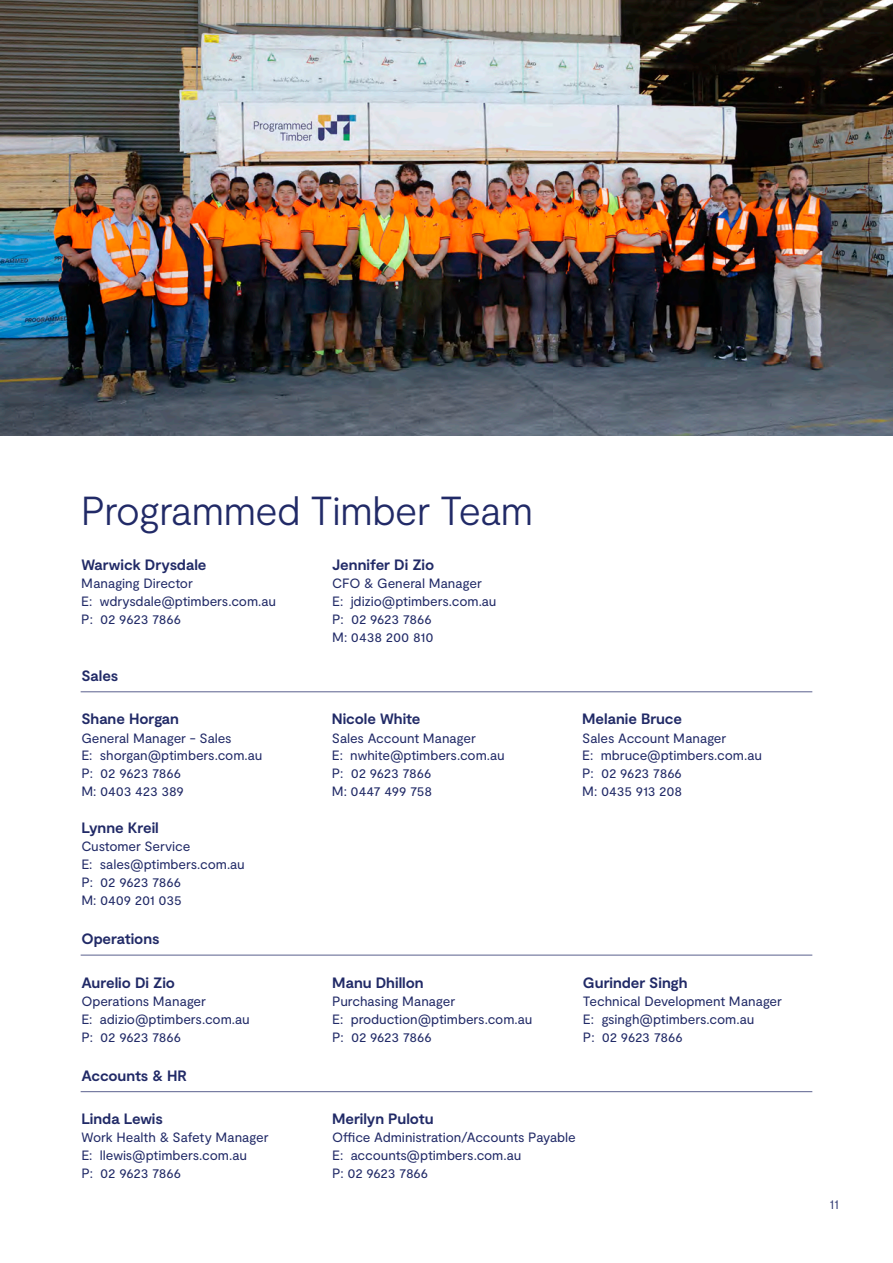
<style>
.page{position:relative;width:893px;height:1263px;background:#fff}
.page>*{position:absolute;margin:0;border:0;box-sizing:border-box;transform-origin:0 0}
.t1{font:300 40.5px "Moderat";letter-spacing:-.03em;color:#212a67}
.t2{font:700 15px "Moderat";letter-spacing:-.005em;color:#212a67}
.t3{font:13.5px/18px "Moderat";letter-spacing:-.005em;color:#212a67}
.t4{font:300 13.5px "Moderat";color:#212a67}
</style>
<div class="page">
<img style="left:0;top:0;width:893px;height:435px">
<hr style="left:81px;top:955px;width:731px;height:1px;background:#212a67">
<hr style="left:81px;top:691px;width:731px;height:1px;background:#212a67">
<hr style="left:81px;top:1091px;width:731px;height:1px;background:#212a67">
<h1 class="t1" style="left:81px;top:487px;width:454px">Programmed Timber Team</h1>
<h3 class="t2" style="left:81px;top:556px;width:127px">Warwick Drysdale</h3>
<h3 class="t3" style="left:81px;top:575px;width:113px">Managing Director</h3>
<p class="t3" style="left:81px;top:593px;width:196px">E: wdrysdale@ptimbers.com.au</p>
<p class="t3" style="left:81px;top:611px;width:101px">P: 02 9623 7866</p>
<h3 class="t2" style="left:81px;top:667px;width:38px">Sales</h3>
<h3 class="t2" style="left:81px;top:710px;width:99px">Shane Horgan</h3>
<h3 class="t3" style="left:81px;top:729px;width:152px">General Manager - Sales</h3>
<p class="t3" style="left:81px;top:747px;width:182px">E: shorgan@ptimbers.com.au<br>P: 02 9623 7866<br>M: 0403 423 389</p>
<h3 class="t2" style="left:81px;top:819px;width:79px">Lynne Kreil</h3>
<h3 class="t3" style="left:81px;top:838px;width:111px">Customer Service</h3>
<p class="t3" style="left:81px;top:856px;width:165px">E: sales@ptimbers.com.au<br>P: 02 9623 7866<br>M: 0409 201 035</p>
<h3 class="t2" style="left:81px;top:930px;width:80px">Operations</h3>
<h3 class="t2" style="left:81px;top:974px;width:95px">Aurelio Di Zio</h3>
<h3 class="t3" style="left:81px;top:992px;width:126px">Operations Manager</h3>
<p class="t3" style="left:81px;top:1010px;width:170px">E: adizio@ptimbers.com.au<br>P: 02 9623 7866</p>
<h3 class="t2" style="left:81px;top:1066px;width:107px">Accounts &amp; HR</h3>
<h3 class="t2" style="left:81px;top:1110px;width:83px">Linda Lewis</h3>
<h3 class="t3" style="left:81px;top:1129px;width:189px">Work Health &amp; Safety Manager</h3>
<p class="t3" style="left:81px;top:1147px;width:167px">E: llewis@ptimbers.com.au<br>P: 02 9623 7866</p>
<h3 class="t2" style="left:332px;top:556px;width:104px">Jennifer Di Zio</h3>
<h3 class="t3" style="left:332px;top:575px;width:151px">CFO &amp; General Manager</h3>
<p class="t3" style="left:332px;top:593px;width:166px">E: jdizio@ptimbers.com.au<br>P: 02 9623 7866</p>
<p class="t3" style="left:332px;top:629px;width:103px">M: 0438 200 810</p>
<h3 class="t2" style="left:332px;top:710px;width:90px">Nicole White</h3>
<h3 class="t3" style="left:332px;top:729px;width:146px">Sales Account Manager</h3>
<p class="t3" style="left:332px;top:747px;width:174px">E: nwhite@ptimbers.com.au</p>
<p class="t3" style="left:332px;top:765px;width:101px">P: 02 9623 7866</p>
<p class="t3" style="left:332px;top:783px;width:102px">M: 0447 499 758</p>
<h3 class="t2" style="left:582px;top:710px;width:101px">Melanie Bruce</h3>
<h3 class="t3" style="left:582px;top:729px;width:146px">Sales Account Manager</h3>
<p class="t3" style="left:582px;top:747px;width:181px">E: mbruce@ptimbers.com.au</p>
<p class="t3" style="left:582px;top:765px;width:101px">P: 02 9623 7866</p>
<p class="t3" style="left:582px;top:783px;width:102px">M: 0435 913 208</p>
<h3 class="t2" style="left:332px;top:974px;width:93px">Manu Dhillon</h3>
<h3 class="t3" style="left:332px;top:992px;width:125px">Purchasing Manager</h3>
<p class="t3" style="left:332px;top:1010px;width:202px">E: production@ptimbers.com.au</p>
<p class="t3" style="left:332px;top:1028px;width:101px">P: 02 9623 7866</p>
<h3 class="t2" style="left:583px;top:974px;width:106px">Gurinder Singh</h3>
<h3 class="t3" style="left:583px;top:992px;width:201px">Technical Development Manager</h3>
<p class="t3" style="left:583px;top:1010px;width:173px">E: gsingh@ptimbers.com.au</p>
<p class="t3" style="left:583px;top:1028px;width:101px">P: 02 9623 7866</p>
<h3 class="t2" style="left:332px;top:1110px;width:103px">Merilyn Pulotu</h3>
<h3 class="t3" style="left:332px;top:1129px;width:245px">Office Administration/Accounts Payable</h3>
<p class="t3" style="left:332px;top:1147px;width:191px">E: accounts@ptimbers.com.au<br>P: 02 9623 7866</p>
<p class="t4" style="left:830px;top:1196px;width:11px">11</p>
</div>
